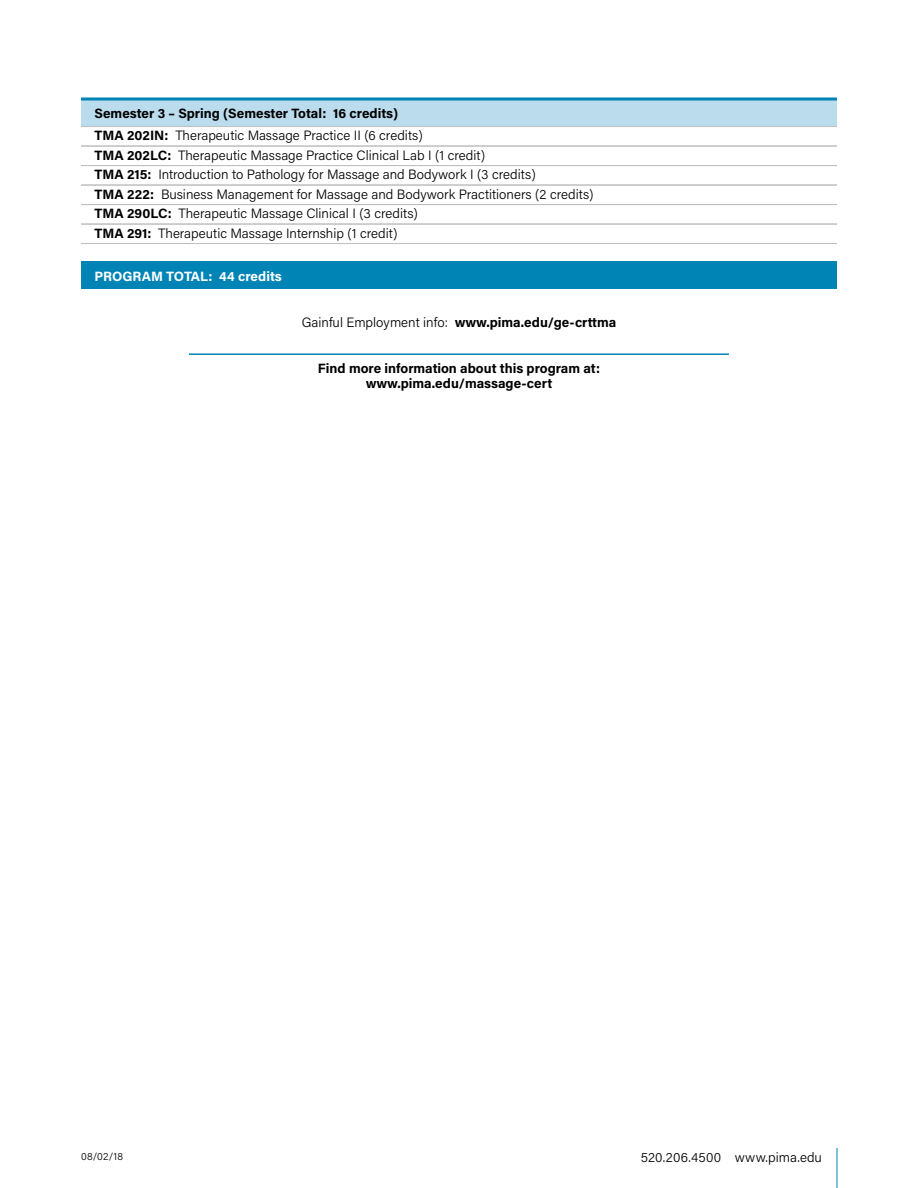
<style>
.page{position:relative;width:918px;height:1188px;background:#fff}
.page>*{position:absolute;margin:0;border:0;box-sizing:border-box;transform-origin:0 0}
.P_semester{font:300 13.5px "Acumin Pro";color:#000}
.P_more_info_web{font:700 13.5px/14.5px "Acumin Pro";color:#000;text-align:center}
.P_centered{font:300 13.5px "Acumin Pro";color:#000}
.H_semester{font:700 13.5px "Acumin Pro";color:#000}
.H_Page_Phone_Web{font:300 13.5px "Acumin Pro";letter-spacing:.01em;color:#000}
.H_program_total{font:700 13.5px "Acumin Pro";color:#fff}
.t1{font:300 10.5px "Acumin Pro";color:#000}
.s1{font-weight:700}
</style>
<div class="page">
<hr style="left:837px;top:1148px;width:1px;height:40px;background:#0084b6">
<div style="left:81px;top:99px;width:756px;height:27px;background:#bbdced"></div>
<hr style="left:81px;top:98px;width:756px;height:2px;background:#0084b6">
<hr style="left:81px;top:126px;width:756px;height:1px;background:#bcbec0">
<hr style="left:81px;top:146px;width:756px;height:1px;background:#bcbec0">
<hr style="left:81px;top:165px;width:756px;height:1px;background:#bcbec0">
<hr style="left:81px;top:185px;width:756px;height:1px;background:#bcbec0">
<hr style="left:81px;top:204px;width:756px;height:1px;background:#bcbec0">
<hr style="left:81px;top:224px;width:756px;height:1px;background:#bcbec0">
<hr style="left:81px;top:243px;width:756px;height:1px;background:#bcbec0">
<div style="left:81px;top:262px;width:756px;height:27px;background:#0084b6"></div>
<hr style="left:189px;top:353px;width:540px;height:2px;background:#0084b6">
<p class="H_semester" style="left:94px;top:104px;width:305px">Semester 3 – Spring (Semester Total: 16 credits)</p>
<p class="P_semester" style="left:94px;top:126px;width:330px"><span class="s1">TMA 202IN:</span> Therapeutic Massage Practice II (6 credits)</p>
<p class="P_semester" style="left:94px;top:146px;width:392px"><span class="s1">TMA 202LC:</span> Therapeutic Massage Practice Clinical Lab I (1 credit)</p>
<p class="P_semester" style="left:94px;top:165px;width:443px"><span class="s1">TMA 215:</span> Introduction to Pathology for Massage and Bodywork I (3 credits)</p>
<p class="P_semester" style="left:94px;top:185px;width:501px"><span class="s1">TMA 222:</span> Business Management for Massage and Bodywork Practitioners (2 credits)</p>
<p class="P_semester" style="left:94px;top:204px;width:325px"><span class="s1">TMA 290LC:</span> Therapeutic Massage Clinical I (3 credits)</p>
<p class="P_semester" style="left:94px;top:224px;width:305px"><span class="s1">TMA 291:</span> Therapeutic Massage Internship (1 credit)</p>
<p class="H_program_total" style="left:94px;top:267px;width:189px">PROGRAM TOTAL: 44 credits</p>
<p class="P_centered" style="left:302px;top:313px;width:316px">Gainful Employment info: <span class="s1">www.pima.edu/ge-crttma</span></p>
<p class="P_more_info_web" style="left:318px;top:361px;width:283px">Find more information about this program at: www.pima.edu/massage-cert</p>
<p class="t1" style="left:81px;top:1149px;width:44px">08/02/18</p>
<p class="H_Page_Phone_Web" style="left:641px;top:1148px;width:183px">520.206.4500 www.pima.edu</p>
</div>
